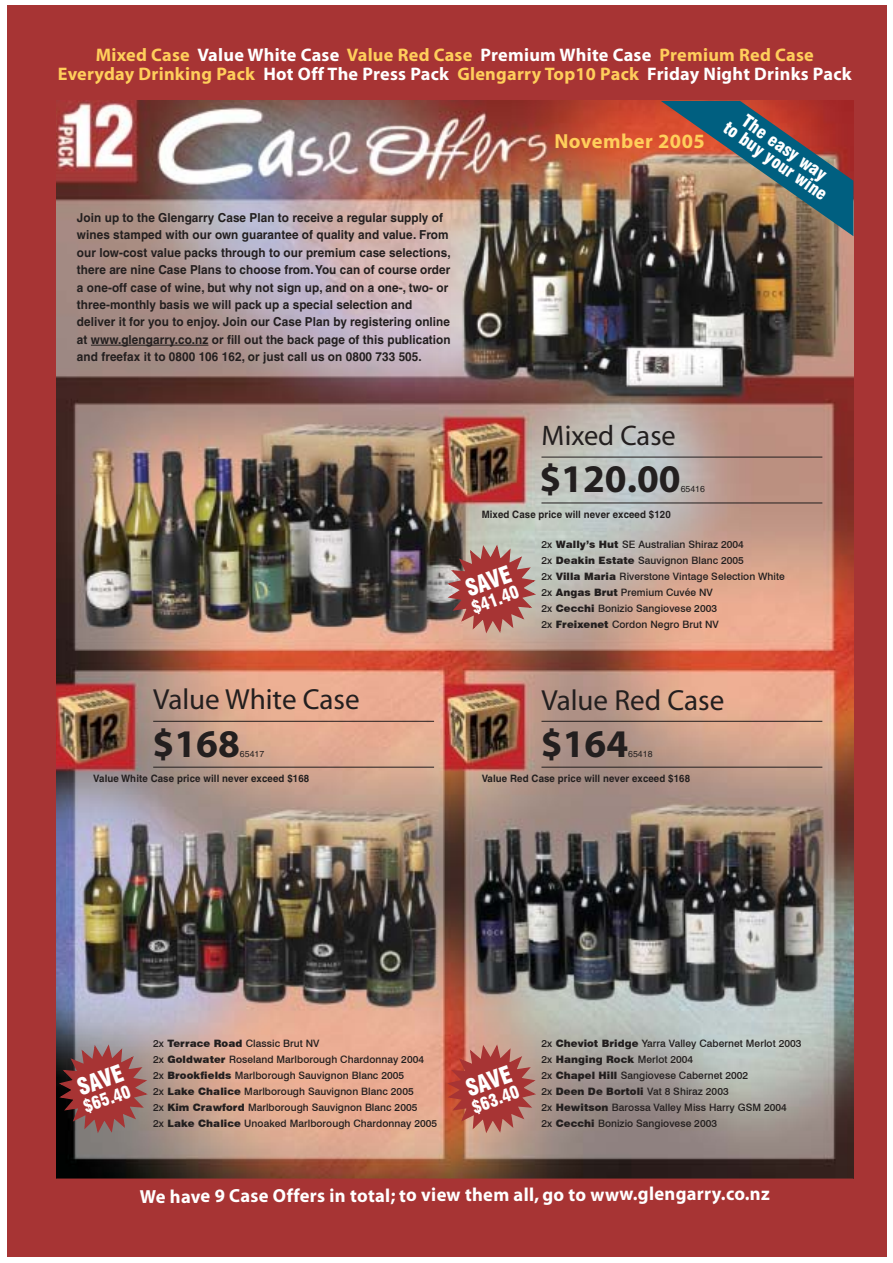
<style>
.page{position:relative;width:893px;height:1263px;background:#fff}
.page>*{position:absolute;margin:0;border:0;box-sizing:border-box;transform-origin:0 0}
.t1{font:700 39.3px "Myriad";color:#231f1f}
.t2{font:29.1px "Myriad";color:#231f1f}
.t3{font:28.35px "Myriad";color:#231f1f}
.t4{font:900 condensed 23.25px "Swiss 721 BT";color:#fff;scale:.95 1}
.t5{font:700 20.4px "Myriad";letter-spacing:.025em;color:#ffce5b}
.t6{font:700 18.9px "Myriad";letter-spacing:.01em;color:#fff}
.t7{font:700 18.15px/18.9px "Myriad";letter-spacing:.015em;color:#ffce5b;text-align:center}
.t8{font:900 condensed 17.55px/16px "Swiss 721 BT";color:#fff;text-align:center}
.t9{font:900 condensed 17.55px "Swiss 721 BT";color:#fff;scale:.95 1}
.t10{font:700 12.45px/17.5px "Helvetica";letter-spacing:.005em;color:#231f1f;scale:.95 1}
.t11{font:500 10.2px/16px "Swiss 721 BT";letter-spacing:.005em;color:#231f1f}
.t12{font:700 10.2px "Helvetica";letter-spacing:.01em;color:#231f1f;scale:.95 1}
.t13{font:8.7px "Helvetica";color:#231f1f}
.s1{color:#fff}
.s2{font-weight:900}
</style>
<div class="page">
<div style="left:7px;top:6px;width:879px;height:1251px;background:#a73434"></div>
<img style="left:56px;top:101px;width:797px;height:1078px">
<hr style="left:91px;top:345px;width:117px;height:1px;background:#231f1f">
<img style="left:660px;top:101px;width:193px;height:135px">
<hr style="left:153px;top:767px;width:281px;height:1px;background:#231f1f">
<hr style="left:153px;top:721px;width:281px;height:1px;background:#231f1f">
<hr style="left:541px;top:767px;width:281px;height:1px;background:#231f1f">
<hr style="left:541px;top:721px;width:281px;height:1px;background:#231f1f">
<svg style="left:57px;top:1042px;width:93px;height:93px"></svg>
<hr style="left:541px;top:503px;width:281px;height:1px;background:#231f1f">
<hr style="left:541px;top:457px;width:281px;height:1px;background:#231f1f">
<svg style="left:445px;top:543px;width:93px;height:93px"></svg>
<svg style="left:445px;top:1042px;width:93px;height:93px"></svg>
<h3 class="t7" style="left:58px;top:47px;width:795px">Mixed Case <span class="s1">Value White Case</span> Value Red Case <span class="s1">Premium White Case</span> Premium Red Case<br>Everyday Drinking Pack <span class="s1">Hot Off The Press Pack</span> Glengarry Top10 Pack <span class="s1">Friday Night Drinks Pack</span></h3>
<p class="t10" style="left:77px;top:210px;width:395px">Join up to the Glengarry Case Plan to receive a regular supply of wines stamped with our own guarantee of quality and value. From our low-cost value packs through to our premium case selections, there are nine Case Plans to choose from. You can of course order a one-off case of wine, but why not sign up, and on a one-, two- or three-monthly basis we will pack up a special selection and deliver it for you to enjoy. Join our Case Plan by registering online at www.glengarry.co.nz or fill out the back page of this publication and freefax it to 0800 106 162, or just call us on 0800 733 505.</p>
<h3 class="t5" style="left:554px;top:133px;width:152px">November 2005</h3>
<h3 class="t8" style="left:739px;top:106px;width:124px;rotate:35deg">The easy way<br>to buy your wine</h3>
<h3 class="t3" style="left:541px;top:425px;width:136px">Mixed Case</h3>
<h1 class="t1" style="left:539px;top:465px;width:143px">$120.00</h1>
<p class="t13" style="left:680px;top:486px;width:26px">65416</p>
<p class="t12" style="left:481px;top:511px;width:200px">Mixed Case price will never exceed $120</p>
<h3 class="t4" style="left:461px;top:576px;width:51px;rotate:-20deg">SAVE</h3>
<h3 class="t9" style="left:468px;top:598px;width:53px;rotate:-20deg">$41.40</h3>
<p class="t11" style="left:541px;top:536px;width:245px">2x <span class="s2">Wallyís Hut</span> SE Australian Shiraz 2004<br>2x <span class="s2">Deakin Estate</span> Sauvignon Blanc 2005<br>2x <span class="s2">Villa Maria</span> Riverstone Vintage Selection White 2x <span class="s2">Angas Brut</span> Premium CuvÈe NV<br>2x <span class="s2">Cecchi</span> Bonizio Sangiovese 2003<br>2x <span class="s2">Freixenet</span> Cordon Negro Brut NV</p>
<h2 class="t2" style="left:153px;top:689px;width:208px">Value White Case</h2>
<h2 class="t2" style="left:541px;top:689px;width:184px">Value Red Case</h2>
<h1 class="t1" style="left:153px;top:729px;width:89px">$168</h1>
<p class="t13" style="left:240px;top:751px;width:26px">65417</p>
<h1 class="t1" style="left:541px;top:729px;width:89px">$164</h1>
<p class="t13" style="left:628px;top:751px;width:26px">65418</p>
<p class="t12" style="left:93px;top:775px;width:229px">Value White Case price will never exceed $168</p>
<p class="t12" style="left:481px;top:775px;width:221px">Value Red Case price will never exceed $168</p>
<h3 class="t4" style="left:73px;top:1075px;width:51px;rotate:-20deg">SAVE</h3>
<h3 class="t9" style="left:80px;top:1097px;width:53px;rotate:-20deg">$65.40</h3>
<p class="t11" style="left:153px;top:1036px;width:285px">2x <span class="s2">Terrace Road</span> Classic Brut NV<br>2x <span class="s2">Goldwater</span> Roseland Marlborough Chardonnay 2004<br>2x <span class="s2">Brookfields</span> Marlborough Sauvignon Blanc 2005<br>2x <span class="s2">Lake Chalice</span> Marlborough Sauvignon Blanc 2005<br>2x <span class="s2">Kim Crawford</span> Marlborough Sauvignon Blanc 2005<br>2x <span class="s2">Lake Chalice</span> Unoaked Marlborough Chardonnay 2005</p>
<h3 class="t4" style="left:462px;top:1076px;width:51px;rotate:-20deg">SAVE</h3>
<h3 class="t9" style="left:469px;top:1098px;width:53px;rotate:-20deg">$63.40</h3>
<p class="t11" style="left:541px;top:1036px;width:261px">2x <span class="s2">Cheviot Bridge</span> Yarra Valley Cabernet Merlot 2003<br>2x <span class="s2">Hanging Rock</span> Merlot 2004<br>2x <span class="s2">Chapel Hill</span> Sangiovese Cabernet 2002<br>2x <span class="s2">Deen De Bortoli</span> Vat 8 Shiraz 2003<br>2x <span class="s2">Hewitson</span> Barossa Valley Miss Harry GSM 2004<br>2x <span class="s2">Cecchi</span> Bonizio Sangiovese 2003</p>
<h3 class="t6" style="left:140px;top:1188px;width:631px">We have 9 Case Offers in total; to view them all, go to www.glengarry.co.nz</h3>
</div>
